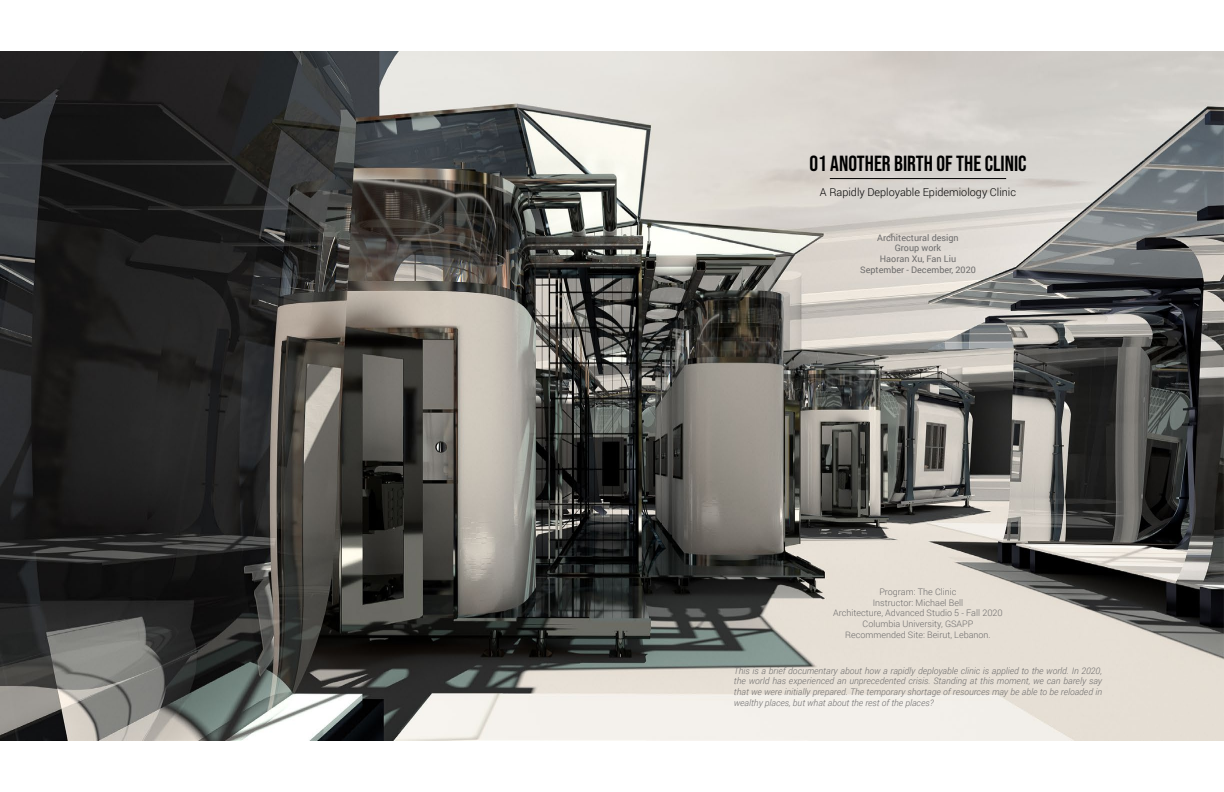
<style>
.page{position:relative;width:1224px;height:792px;background:#fff}
.page>*{position:absolute;margin:0;border:0;box-sizing:border-box;transform-origin:0 0}
.t1{font:21.8px "Bebas Neue";color:#000}
.t2{font:300 10.9px "Roboto";color:#000}
.t3{font:italic 300 9px/10.8px "Roboto";color:#6d6c6c;text-align:justify}
.t4{font:300 9px/10.8px "Roboto";color:#6d6c6c;text-align:center}
.t5{font:9px/10.8px "Roboto";color:#6d6c6c;text-align:center}
</style>
<div class="page">
<img style="left:0;top:52px;width:1224px;height:688px">
<hr style="left:830px;top:178px;width:176px;height:1px;background:#000">
<h1 class="t1" style="left:809px;top:151px;width:219px">01 ANOTHER BIRTH OF THE CLINIC</h1>
<p class="t2" style="left:820px;top:185px;width:198px">A Rapidly Deployable Epidemiology Clinic</p>
<p class="t5" style="left:860px;top:232px;width:117px">Architectural design<br>Group work<br>Haoran Xu, Fan Liu<br>September - December, 2020</p>
<p class="t4" style="left:833px;top:586px;width:171px">Program: The Clinic<br>Instructor: Michael Bell<br>Architecture, Advanced Studio 5 - Fall 2020<br>Columbia University, GSAPP<br>Recommended Site: Beirut, Lebanon.</p>
<p class="t3" style="left:734px;top:665px;width:370px">This is a brief documentary about how a rapidly deployable clinic is applied to the world. In 2020, the world has experienced an unprecedented crisis. Standing at this moment, we can barely say that we were initially prepared. The temporary shortage of resources may be able to be reloaded in wealthy places, but what about the rest of the places?</p>
</div>
